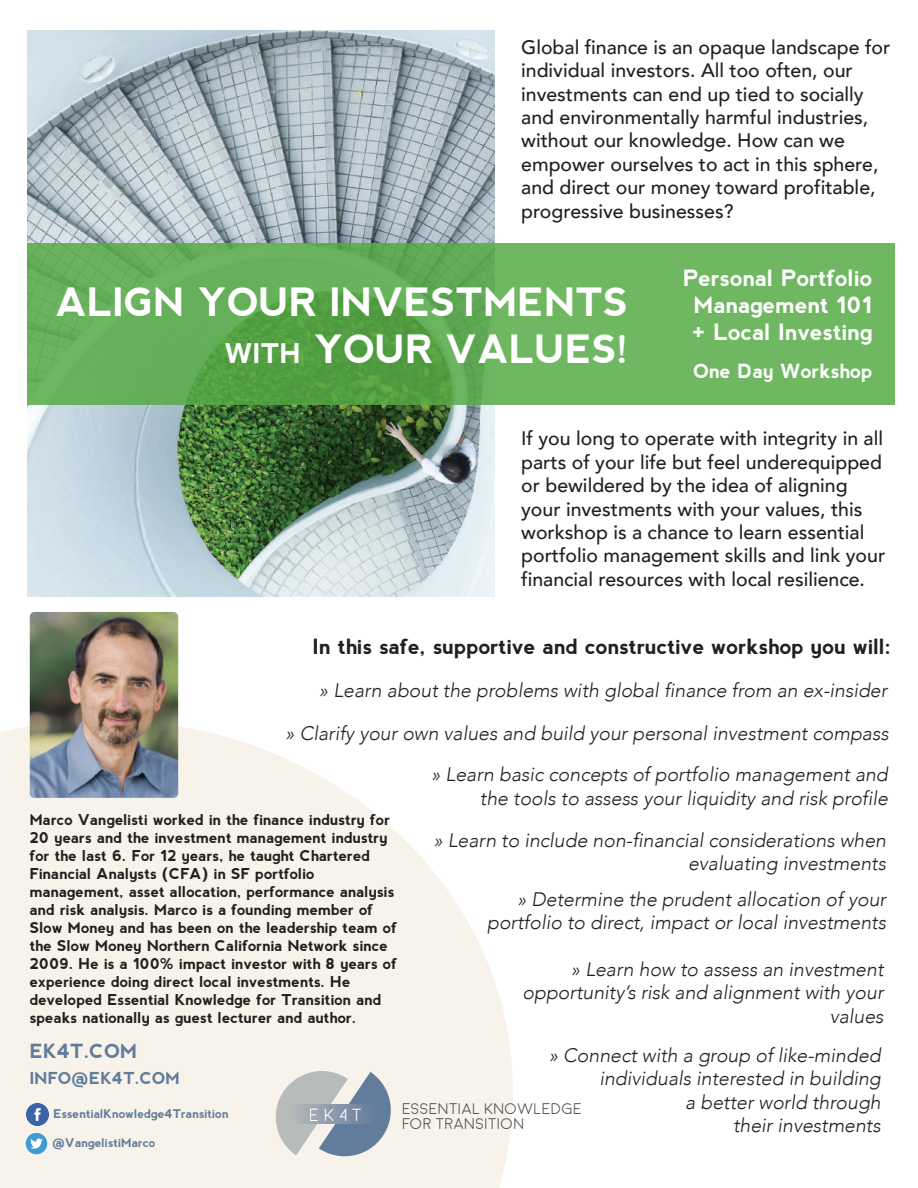
<style>
.page{position:relative;width:918px;height:1188px;background:#fff}
.page>*{position:absolute;margin:0;border:0;box-sizing:border-box;transform-origin:0 0}
.t1{font:700 39px/46.8px "nevis";color:#fff;text-align:right}
.t2{font:700 22.5px/27px "nevis";color:#fff;text-align:center}
.t3{font:700 21px "nevis";color:#231f20}
.t4{font:italic 300 19.5px/23.4px "Avenir";color:#231f20;text-align:right}
.t5{font:500 19.5px/23.4px "Avenir";color:#231f20}
.t6{font:700 19.5px "nevis";color:#fff}
.t7{font:700 19.5px "nevis";color:#627c9c}
.t8{font:300 17.55px "Moon";color:#fff}
.t9{font:700 16.5px "nevis";color:#627c9c}
.t10{font:300 15.45px/15.8px "Moon";color:#4c4c4c}
.t11{font:700 15px/18px "nevis";color:#231f20}
.t12{font:700 12px "nevis";color:#627c9c}
.s1{font-size:27px}
</style>
<div class="page">
<img style="left:28px;top:30px;width:466px;height:566px">
<svg style="left:28px;top:243px;width:867px;height:162px;background:#67b059"></svg>
<svg style="left:0;top:720px;width:513px;height:468px;fill:#f7f3ea"></svg>
<img style="left:30px;top:612px;width:148px;height:186px">
<div style="left:26px;top:1133px;width:21px;height:21px;background:#3d9bd5;border-radius:50%"></div>
<svg style="left:30px;top:1138px;width:13px;height:11px"></svg>
<img style="left:25px;top:1102px;width:24px;height:24px">
<svg style="left:269px;top:1065px;width:128px;height:98px;background:#c4c9cc"></svg>
<div style="left:279px;top:1104px;width:108px;height:19px;background:linear-gradient(to right,#bec1be,#5c7699)"></div>
<p class="t5" style="left:521px;top:34px;width:371px">Global finance is an opaque landscape for individual investors. All too often, our investments can end up tied to socially and environmentally harmful industries, without our knowledge. How can we empower ourselves to act in this sphere, and direct our money toward profitable, progressive businesses?</p>
<h1 class="t1" style="left:56px;top:279px;width:574px">ALIGN YOUR INVESTMENTS<br><span class="s1">WITH</span> YOUR VALUES!</h1>
<p class="t2" style="left:683px;top:265px;width:191px">Personal Portfolio<br>Management 101 + Local Investing</p>
<p class="t6" style="left:693px;top:360px;width:181px">One Day Workshop</p>
<p class="t5" style="left:521px;top:426px;width:366px">If you long to operate with integrity in all parts of your life but feel underequipped or bewildered by the idea of aligning your investments with your values, this workshop is a chance to learn essential portfolio management skills and link your financial resources with local resilience.</p>
<p class="t3" style="left:313px;top:635px;width:580px">In this safe, supportive and constructive workshop you will:</p>
<p class="t4" style="left:319px;top:678px;width:570px">» Learn about the problems with global finance from an ex-insider</p>
<p class="t4" style="left:285px;top:713px;width:605px;line-height:41.1px">» Clarify your own values and build your personal investment compass » Learn basic concepts of portfolio management and</p>
<p class="t4" style="left:433px;top:777px;width:456px;line-height:42.3px">the tools to assess your liquidity and risk profile<br>» Learn to include non-financial considerations when</p>
<p class="t4" style="left:517px;top:846px;width:370px;line-height:35.5px">evaluating investments<br>» Determine the prudent allocation of your</p>
<p class="t4" style="left:487px;top:911px;width:400px">portfolio to direct, impact or local investments</p>
<p class="t4" style="left:523px;top:957px;width:362px">» Learn how to assess an investment opportunity’s risk and alignment with your values</p>
<p class="t4" style="left:549px;top:1044px;width:334px">» Connect with a group of like-minded individuals interested in building<br>a better world through<br>their investments</p>
<p class="t11" style="left:30px;top:811px;width:369px">Marco Vangelisti worked in the finance industry for 20 years and the investment management industry for the last 6. For 12 years, he taught Chartered Financial Analysts (CFA) in SF portfolio management, asset allocation, performance analysis and risk analysis. Marco is a founding member of Slow Money and has been on the leadership team of the Slow Money Northern California Network since 2009. He is a 100% impact investor with 8 years of experience doing direct local investments. He developed Essential Knowledge for Transition and speaks nationally as guest lecturer and author.</p>
<p class="t7" style="left:30px;top:1040px;width:109px">EK4T.COM</p>
<p class="t9" style="left:30px;top:1068px;width:152px">INFO@EK4T.COM</p>
<p class="t10" style="left:401px;top:1101px;width:182px">ESSENTIAL KNOWLEDGE<br>FOR TRANSITION</p>
<p class="t8" style="left:310px;top:1106px;width:53px">E K 4 T</p>
<p class="t12" style="left:54px;top:1107px;width:177px">EssentialKnowledge4Transition</p>
<p class="t12" style="left:52px;top:1135px;width:105px">@VangelistiMarco</p>
</div>
